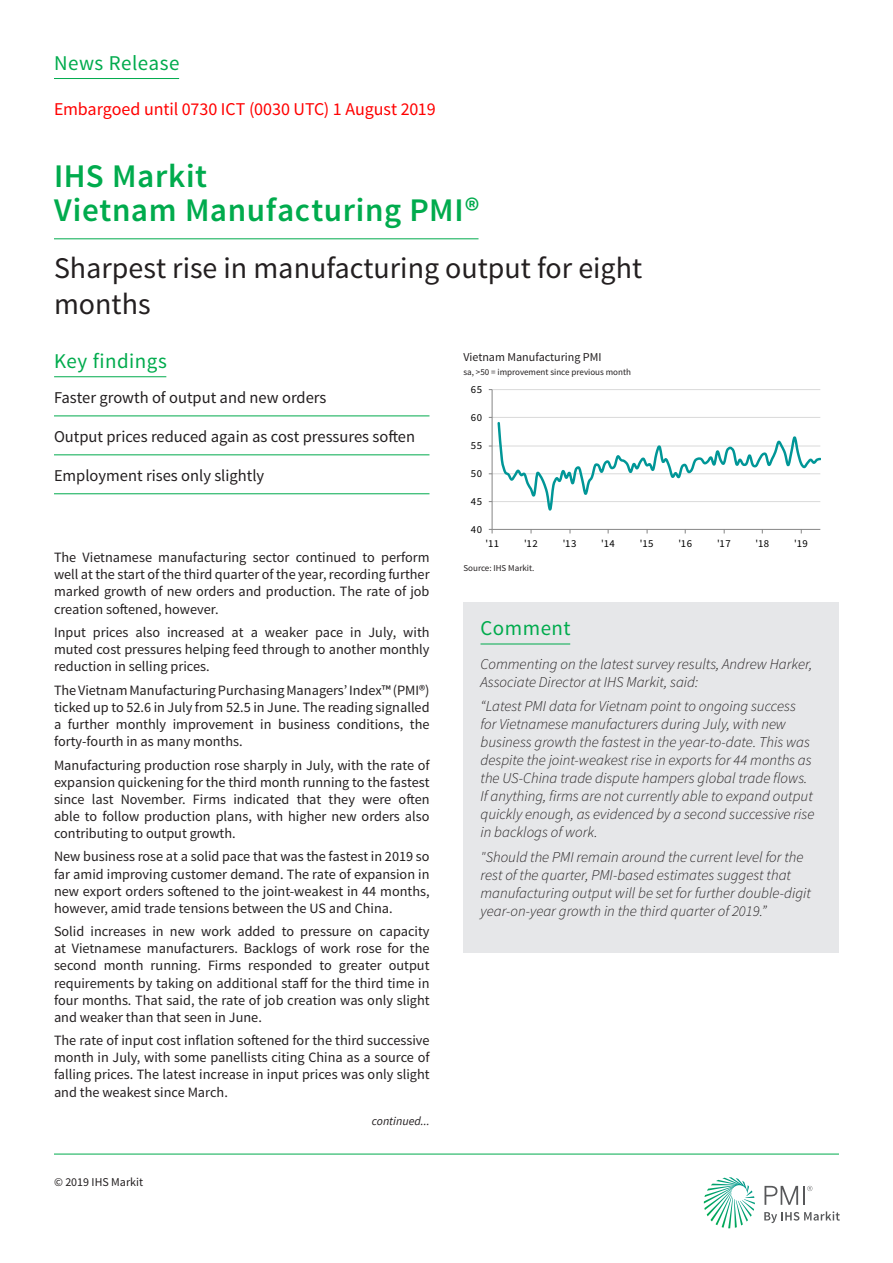
<style>
.page{position:relative;width:893px;height:1263px;background:#fff}
.page>*{position:absolute;margin:0;border:0;box-sizing:border-box;transform-origin:0 0}
.t1{font:600 33px/34.5px "Source Sans Pro";letter-spacing:.02em;color:#00ab4d}
.t2{font:30px/36px "Source Sans Pro";color:#231f20}
.Section_header{font:21px "Source Sans Pro";letter-spacing:.025em;color:#00ab4d}
.t3{font:18px "Source Sans Pro";letter-spacing:-.005em;color:#f00}
.Key_findings{font:16.5px "Source Sans Pro";color:#231f20}
.Comment{font:italic 300 15px/18px "Source Sans Pro";color:#231f20}
.Body_copy_2{font:14.25px/17.1px "Source Sans Pro";color:#231f20;text-align:justify}
.Chart_title{font:12px "Source Sans Pro";color:#231f20}
.Chart_title-2{font:italic 12px "Source Sans Pro";color:#231f20}
.t4{font:10.65px "Source Sans Pro";letter-spacing:.04em;color:#000}
.Axis_title{font:9px "Source Sans Pro";color:#231f20}
</style>
<div class="page">
<svg style="left:704px;top:1177px;width:51px;height:51px"></svg>
<svg style="left:764px;top:1211px;width:76px;height:12px"></svg>
<svg style="left:764px;top:1186px;width:48px;height:19px"></svg>
<hr style="left:54px;top:1154px;width:785px;height:1px;background:#00ab4d">
<hr style="left:492px;top:389px;width:328px;height:1px;background:#d9d9d9">
<hr style="left:492px;top:390px;width:1px;height:139px;background:#868686">
<hr style="left:492px;top:529px;width:328px;height:1px;background:#868686">
<svg style="left:489px;top:417px;width:332px;height:94px"></svg>
<hr style="left:54px;top:376px;width:112px;height:1px;background:#00ab4d">
<hr style="left:54px;top:78px;width:125px;height:1px;background:#00ab4d">
<hr style="left:54px;top:238px;width:424px;height:1px;background:#00ab4d">
<hr style="left:54px;top:416px;width:375px;height:1px;background:#00ab4d">
<hr style="left:54px;top:455px;width:375px;height:1px;background:#00ab4d">
<hr style="left:54px;top:493px;width:375px;height:1px;background:#00ab4d">
<div style="left:463px;top:602px;width:376px;height:56px;background:#e6e7e9"></div>
<hr style="left:480px;top:644px;width:90px;height:1px;background:#00ab4d">
<div style="left:463px;top:658px;width:376px;height:294px;background:#e6e7e9"></div>
<p class="Section_header" style="left:54px;top:50px;width:127px">News Release</p>
<p class="t3" style="left:54px;top:98px;width:383px">Embargoed until 0730 ICT (0030 UTC) 1 August 2019</p>
<p class="t1" style="left:54px;top:160px;width:427px">IHS Markit<br>Vietnam Manufacturing PMI®</p>
<p class="t2" style="left:54px;top:250px;width:590px">Sharpest rise in manufacturing output for eight months</p>
<p class="Section_header" style="left:54px;top:348px;width:114px">Key findings</p>
<p class="Chart_title" style="left:463px;top:350px;width:140px">Vietnam Manufacturing PMI</p>
<p class="Axis_title" style="left:463px;top:366px;width:169px">sa, &gt;50 = improvement since previous month</p>
<p class="Key_findings" style="left:54px;top:387px;width:274px">Faster growth of output and new orders</p>
<p class="Key_findings" style="left:54px;top:426px;width:363px">Output prices reduced again as cost pressures soften</p>
<p class="Key_findings" style="left:54px;top:465px;width:212px">Employment rises only slightly</p>
<p class="Body_copy_2" style="left:54px;top:549px;width:377px">The Vietnamese manufacturing sector continued to perform well at the start of the third quarter of the year, recording further marked growth of new orders and production. The rate of job creation softened, however.</p>
<p class="Body_copy_2" style="left:54px;top:624px;width:377px">Input prices also increased at a weaker pace in July, with muted cost pressures helping feed through to another monthly reduction in selling prices.</p>
<p class="Body_copy_2" style="left:54px;top:682px;width:377px">The Vietnam Manufacturing Purchasing Managers’ Index™ (PMI®) ticked up to 52.6 in July from 52.5 in June. The reading signalled a further monthly improvement in business conditions, the forty-fourth in as many months.</p>
<p class="Body_copy_2" style="left:54px;top:756px;width:377px">Manufacturing production rose sharply in July, with the rate of expansion quickening for the third month running to the fastest since last November. Firms indicated that they were often able to follow production plans, with higher new orders also contributing to output growth.</p>
<p class="Body_copy_2" style="left:54px;top:848px;width:377px">New business rose at a solid pace that was the fastest in 2019 so far amid improving customer demand. The rate of expansion in new export orders softened to the joint-weakest in 44 months, however, amid trade tensions between the US and China.</p>
<p class="Body_copy_2" style="left:54px;top:923px;width:377px">Solid increases in new work added to pressure on capacity at Vietnamese manufacturers. Backlogs of work rose for the second month running. Firms responded to greater output requirements by taking on additional staff for the third time in four months. That said, the rate of job creation was only slight and weaker than that seen in June.</p>
<p class="Body_copy_2" style="left:54px;top:1032px;width:377px">The rate of input cost inflation softened for the third successive month in July, with some panellists citing China as a source of falling prices. The latest increase in input prices was only slight and the weakest since March.</p>
<p class="Chart_title" style="left:54px;top:1175px;width:91px">© 2019 IHS Markit</p>
<p class="Chart_title-2" style="left:372px;top:1113px;width:59px">continued...</p>
<p class="t4" style="left:471px;top:383px;width:13px">65</p>
<p class="t4" style="left:471px;top:411px;width:13px">60</p>
<p class="t4" style="left:471px;top:439px;width:13px">55</p>
<p class="t4" style="left:471px;top:467px;width:13px">50</p>
<p class="t4" style="left:471px;top:495px;width:13px">45</p>
<p class="t4" style="left:471px;top:522px;width:13px">40</p>
<p class="t4" style="left:486px;top:537px;width:15px">'11</p>
<p class="t4" style="left:524px;top:537px;width:15px">'12</p>
<p class="t4" style="left:563px;top:537px;width:15px">'13</p>
<p class="t4" style="left:601px;top:537px;width:15px">'14</p>
<p class="t4" style="left:640px;top:537px;width:15px">'15</p>
<p class="t4" style="left:678px;top:537px;width:15px">'16</p>
<p class="t4" style="left:717px;top:537px;width:15px">'17</p>
<p class="t4" style="left:756px;top:537px;width:15px">'18</p>
<p class="t4" style="left:794px;top:537px;width:15px">'19</p>
<p class="Axis_title" style="left:463px;top:562px;width:73px">Source: IHS Markit.</p>
<p class="Section_header" style="left:480px;top:615px;width:92px">Comment</p>
<p class="Comment" style="left:480px;top:655px;width:333px">Commenting on the latest survey results, Andrew Harker,<br>Associate Director at IHS Markit, said:</p>
<p class="Comment" style="left:480px;top:697px;width:335px">“Latest PMI data for Vietnam point to ongoing success for Vietnamese manufacturers during July, with new business growth the fastest in the year-to-date. This was despite the joint-weakest rise in exports for 44 months as the US-China trade dispute hampers global trade flows.<br>If anything, firms are not currently able to expand output quickly enough, as evidenced by a second successive rise in backlogs of work.</p>
<p class="Comment" style="left:480px;top:848px;width:332px">"Should the PMI remain around the current level for the rest of the quarter, PMI-based estimates suggest that manufacturing output will be set for further double-digit year-on-year growth in the third quarter of 2019.”</p>
</div>
